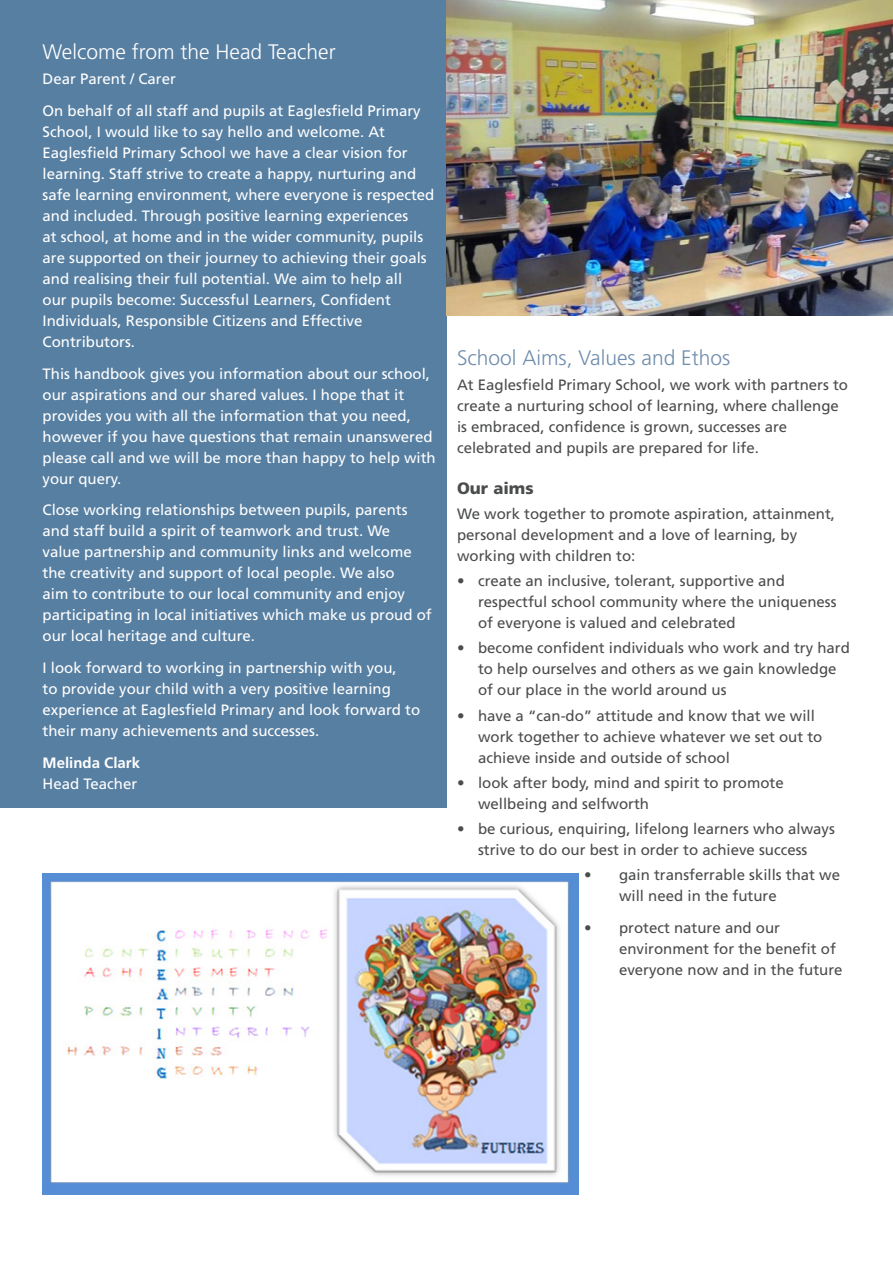
<style>
.page{position:relative;width:893px;height:1263px;background:#fff}
.page>*{position:absolute;margin:0;border:0;box-sizing:border-box;transform-origin:0 0}
.t1{font:300 21px "Frutiger";color:#fff}
.t2{font:300 21px "Frutiger";color:#708dac}
.Sub_heading_1{font:900 16.5px "Frutiger";color:#4b4c4d}
.Body{font:15px/21px "Frutiger";color:#fff}
.Body-2{font:15px/21px "Frutiger";color:#4b4c4d}
.Body-3{font:700 15px "Frutiger";color:#fff}
</style>
<div class="page">
<div style="left:0;top:0;width:446px;height:808px;background:#577fa2"></div>
<img style="left:43px;top:873px;width:535px;height:322px">
<img style="left:446px;top:0;width:447px;height:316px">
<p class="t1" style="left:43px;top:40px;width:295px">Welcome from the Head Teacher</p>
<p class="Body" style="left:43px;top:68px;width:135px">Dear Parent / Carer</p>
<p class="Body" style="left:43px;top:100px;width:393px">On behalf of all staff and pupils at Eaglesfield Primary School, I would like to say hello and welcome. At Eaglesfield Primary School we have a clear vision for learning. Staff strive to create a happy, nurturing and safe learning environment, where everyone is respected and included. Through positive learning experiences<br>at school, at home and in the wider community, pupils are supported on their journey to achieving their goals and realising their full potential. We aim to help all<br>our pupils become: Successful Learners, Confident Individuals, Responsible Citizens and Effective Contributors.</p>
<p class="Body" style="left:43px;top:363px;width:395px">This handbook gives you information about our school, our aspirations and our shared values. I hope that it provides you with all the information that you need, however if you have questions that remain unanswered please call and we will be more than happy to help with your query.</p>
<p class="Body" style="left:43px;top:499px;width:391px">Close working relationships between pupils, parents and staff build a spirit of teamwork and trust. We<br>value partnership and community links and welcome the creativity and support of local people. We also<br>aim to contribute to our local community and enjoy participating in local initiatives which make us proud of our local heritage and culture.</p>
<p class="Body" style="left:43px;top:657px;width:379px">I look forward to working in partnership with you,<br>to provide your child with a very positive learning experience at Eaglesfield Primary and look forward to their many achievements and successes.</p>
<p class="Body-3" style="left:43px;top:753px;width:99px">Melinda Clark</p>
<p class="Body" style="left:43px;top:773px;width:96px">Head Teacher</p>
<p class="t2" style="left:457px;top:346px;width:275px">School Aims, Values and Ethos</p>
<p class="Body-2" style="left:457px;top:375px;width:392px">At Eaglesfield Primary School, we work with partners to create a nurturing school of learning, where challenge is embraced, confidence is grown, successes are celebrated and pupils are prepared for life.</p>
<p class="Sub_heading_1" style="left:457px;top:478px;width:78px">Our aims</p>
<p class="Body-2" style="left:457px;top:503px;width:379px">We work together to promote aspiration, attainment, personal development and a love of learning, by working with children to:</p>
<p class="Body-2" style="left:478px;top:570px;width:360px;text-indent:-21px">• create an inclusive, tolerant, supportive and respectful school community where the uniqueness of everyone is valued and celebrated</p>
<p class="Body-2" style="left:478px;top:637px;width:373px;text-indent:-21px">• become confident individuals who work and try hard to help ourselves and others as we gain knowledge of our place in the world around us</p>
<p class="Body-2" style="left:478px;top:705px;width:346px;text-indent:-21px">• have a “can-do” attitude and know that we will work together to achieve whatever we set out to achieve inside and outside of school</p>
<p class="Body-2" style="left:478px;top:772px;width:307px;text-indent:-21px">• look after body, mind and spirit to promote wellbeing and selfworth</p>
<p class="Body-2" style="left:457px;top:818px;width:379px;text-align:center">• be curious, enquiring, lifelong learners who always strive to do our best in order to achieve success</p>
<p class="Body-2" style="left:619px;top:864px;width:222px;text-indent:-35px">• gain transferrable skills that we will need in the future</p>
<p class="Body-2" style="left:619px;top:917px;width:225px;text-indent:-35px">• protect nature and our environment for the benefit of everyone now and in the future</p>
</div>
